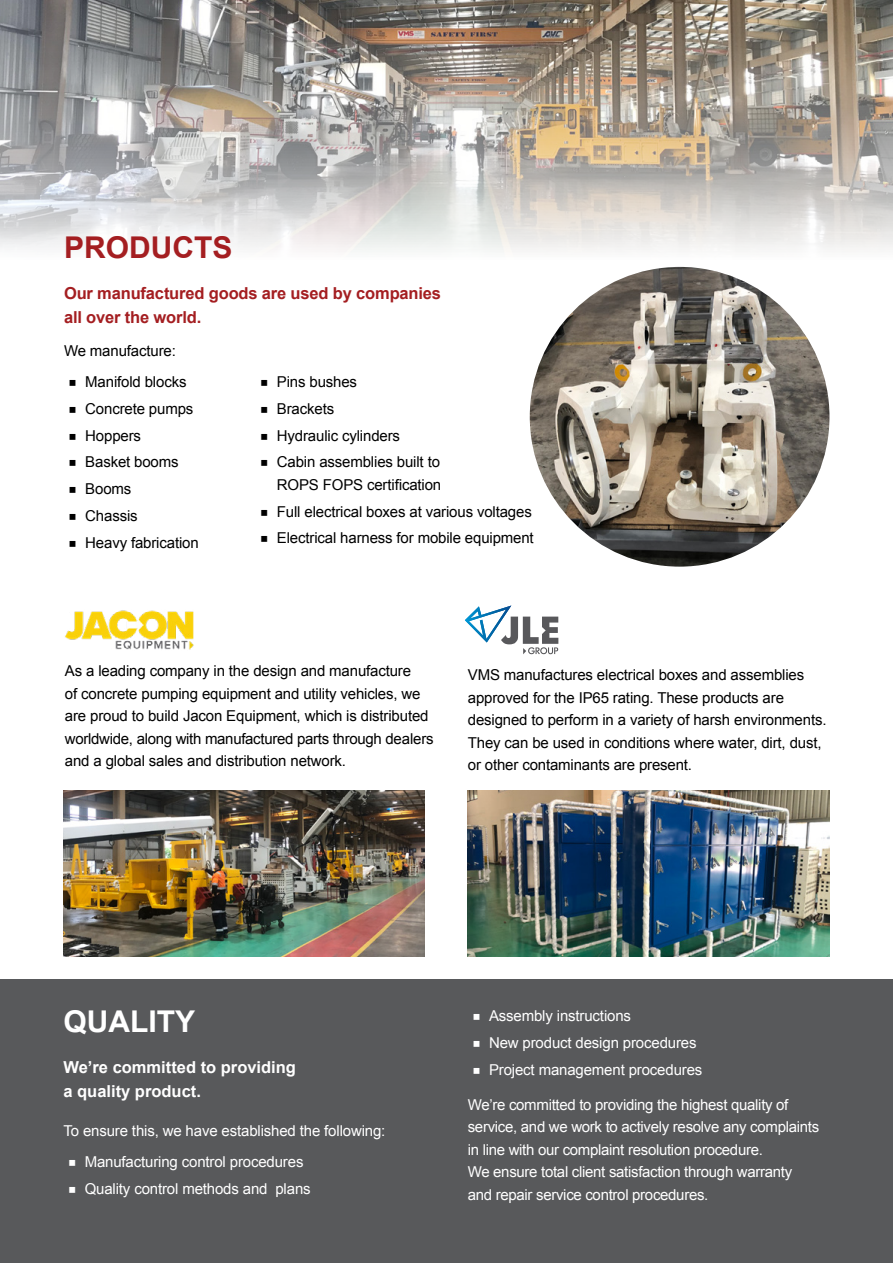
<style>
.page{position:relative;width:893px;height:1263px;background:#fff}
.page>*{position:absolute;margin:0;border:0;box-sizing:border-box;transform-origin:0 0}
.t1{font:700 30px "Arial";color:#a41e21}
.t2{font:700 30px "Arial";color:#fff}
.t3{font:700 16.5px/24px "Arial";letter-spacing:-.01em;color:#a41e21}
.t4{font:700 16.5px/24px "Arial";color:#fff}
.t5{font:15px/22.5px "Arial";letter-spacing:-.01em;color:#000}
.t6{font:15px/22.5px "Arial";letter-spacing:-.02em;color:#fff}
.s1{font-family:"Montserrat"}
</style>
<div class="page">
<img style="left:530px;top:267px;width:299px;height:300px;border-radius:150px">
<div style="left:0;top:980px;width:893px;height:283px;background:#58595b"></div>
<img style="left:0;top:0;width:893px;height:252px">
<img style="left:63px;top:791px;width:362px;height:165px">
<img style="left:468px;top:791px;width:361px;height:165px">
<img style="left:65px;top:610px;width:129px;height:40px">
<svg style="left:465px;top:605px;width:93px;height:49px"></svg>
<h1 class="t1" style="left:64px;top:228px;width:170px">PRODUCTS</h1>
<p class="t3" style="left:64px;top:282px;width:379px">Our manufactured goods are used by companies all over the world.</p>
<p class="t5" style="left:64px;top:340px;width:113px">We manufacture:</p>
<p class="t5" style="left:68px;top:371px;width:120px"><span class="s1">■</span> Manifold blocks</p>
<p class="t5" style="left:68px;top:398px;width:127px"><span class="s1">■</span> Concrete pumps</p>
<p class="t5" style="left:68px;top:424px;width:74px"><span class="s1">■</span> Hoppers</p>
<p class="t5" style="left:68px;top:451px;width:112px"><span class="s1">■</span> Basket booms</p>
<p class="t5" style="left:68px;top:478px;width:65px"><span class="s1">■</span> Booms</p>
<p class="t5" style="left:68px;top:504px;width:71px"><span class="s1">■</span> Chassis</p>
<p class="t5" style="left:68px;top:531px;width:132px"><span class="s1">■</span> Heavy fabrication</p>
<p class="t5" style="left:260px;top:371px;width:99px"><span class="s1">■</span> Pins bushes</p>
<p class="t5" style="left:260px;top:398px;width:76px"><span class="s1">■</span> Brackets</p>
<p class="t5" style="left:260px;top:424px;width:142px"><span class="s1">■</span> Hydraulic cylinders</p>
<p class="t5" style="left:260px;top:451px;width:183px;text-align:right"><span class="s1">■</span> Cabin assemblies built to<br>ROPS FOPS certification</p>
<p class="t5" style="left:260px;top:500px;width:273px"><span class="s1">■</span> Full electrical boxes at various voltages</p>
<p class="t5" style="left:260px;top:527px;width:275px"><span class="s1">■</span> Electrical harness for mobile equipment</p>
<p class="t5" style="left:65px;top:660px;width:370px">As a leading company in the design and manufacture<br>of concrete pumping equipment and utility vehicles, we are proud to build Jacon Equipment, which is distributed worldwide, along with manufactured parts through dealers and a global sales and distribution network.</p>
<p class="t5" style="left:468px;top:664px;width:360px">VMS manufactures electrical boxes and assemblies approved for the IP65 rating. These products are designed to perform in a variety of harsh environments.<br>They can be used in conditions where water, dirt, dust, or other contaminants are present.</p>
<h1 class="t2" style="left:63px;top:1002px;width:133px">QUALITY</h1>
<p class="t4" style="left:63px;top:1056px;width:234px">We’re committed to providing a quality product.</p>
<p class="t6" style="left:63px;top:1120px;width:323px">To ensure this, we have established the following:</p>
<p class="t6" style="left:68px;top:1151px;width:237px"><span class="s1">■</span> Manufacturing control procedures</p>
<p class="t6" style="left:68px;top:1178px;width:244px"><span class="s1">■</span> Quality control methods and plans</p>
<p class="t6" style="left:472px;top:1005px;width:161px"><span class="s1">■</span> Assembly instructions</p>
<p class="t6" style="left:472px;top:1031px;width:226px"><span class="s1">■</span> New product design procedures</p>
<p class="t6" style="left:472px;top:1058px;width:232px"><span class="s1">■</span> Project management procedures</p>
<p class="t6" style="left:468px;top:1093px;width:353px">We’re committed to providing the highest quality of service, and we work to actively resolve any complaints in line with our complaint resolution procedure.<br>We ensure total client satisfaction through warranty and repair service control procedures.</p>
</div>
